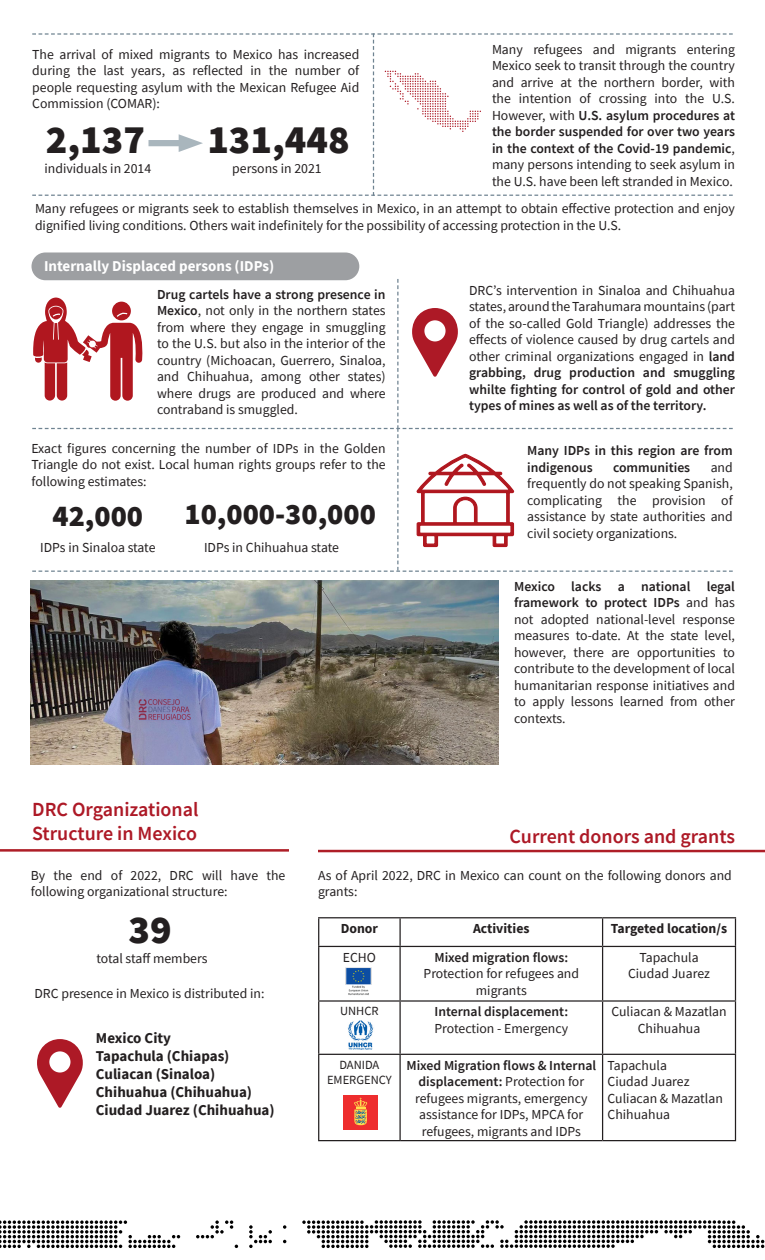
<style>
.page{position:relative;width:765px;height:1260px;background:#fff}
.page>*{position:absolute;margin:0;border:0;box-sizing:border-box;transform-origin:0 0}
.t1{font:900 40px "Source Sans Pro";color:#231f20}
.t2{font:900 30px "Source Sans Pro";color:#231f20}
.t3{font:600 20px/24px "Source Sans Pro";color:#ad1926}
.t4{font:700 15px "Source Sans Pro";color:#231f20}
.t5{font:700 15px "Source Sans Pro";color:#fff}
.t6{font:13.75px/16.5px "Source Sans Pro";color:#231f20;text-align:justify}
.t7{font:600 13.75px/16.5px "Source Sans Pro";color:#231f20}
.t8{font:700 13.75px "Source Sans Pro";color:#231f20}
.t9{font:12.5px/15px "Source Sans Pro";color:#231f20;text-align:center}
.s1{font-weight:600}
</style>
<div class="page">
<div style="left:31px;top:252px;width:328px;height:28px;background:#9d9fa2;border-radius:14px"></div>
<svg style="left:37px;top:1039px;width:46px;height:69px"></svg>
<svg style="left:32px;top:33px;width:701px;height:163px"></svg>
<hr style="left:318px;top:850px;width:447px;height:2px;background:#ae1e27">
<hr style="left:318px;top:917px;width:82px;height:1px;background:#231f20">
<svg style="left:318px;top:918px;width:1px;height:28px"></svg>
<hr style="left:400px;top:917px;width:203px;height:1px;background:#231f20">
<hr style="left:399px;top:918px;width:2px;height:28px;background:#231f20">
<hr style="left:603px;top:917px;width:133px;height:1px;background:#231f20">
<svg style="left:602px;top:918px;width:1px;height:28px"></svg>
<svg style="left:735px;top:918px;width:1px;height:28px"></svg>
<hr style="left:318px;top:946px;width:82px;height:1px;background:#231f20">
<hr style="left:318px;top:947px;width:1px;height:53px;background:#231f20">
<hr style="left:400px;top:946px;width:203px;height:1px;background:#231f20">
<hr style="left:399px;top:947px;width:2px;height:53px;background:#231f20">
<hr style="left:603px;top:946px;width:133px;height:1px;background:#231f20">
<hr style="left:602px;top:947px;width:1px;height:53px;background:#231f20">
<hr style="left:735px;top:947px;width:1px;height:53px;background:#231f20">
<hr style="left:318px;top:1000px;width:82px;height:2px;background:#231f20">
<hr style="left:318px;top:1002px;width:1px;height:52px;background:#231f20">
<hr style="left:400px;top:1000px;width:203px;height:2px;background:#231f20">
<hr style="left:399px;top:1002px;width:2px;height:52px;background:#231f20">
<hr style="left:603px;top:1000px;width:133px;height:2px;background:#231f20">
<hr style="left:602px;top:1002px;width:1px;height:52px;background:#231f20">
<hr style="left:735px;top:1002px;width:1px;height:52px;background:#231f20">
<hr style="left:318px;top:1054px;width:82px;height:1px;background:#231f20">
<hr style="left:318px;top:1055px;width:1px;height:85px;background:#231f20">
<hr style="left:400px;top:1054px;width:203px;height:1px;background:#231f20">
<hr style="left:399px;top:1055px;width:2px;height:85px;background:#231f20">
<hr style="left:603px;top:1054px;width:133px;height:1px;background:#231f20">
<hr style="left:602px;top:1055px;width:1px;height:85px;background:#231f20">
<hr style="left:735px;top:1055px;width:1px;height:85px;background:#231f20">
<hr style="left:318px;top:1140px;width:82px;height:1px;background:#231f20">
<hr style="left:400px;top:1140px;width:203px;height:1px;background:#231f20">
<hr style="left:603px;top:1140px;width:133px;height:1px;background:#231f20">
<svg style="left:32px;top:279px;width:701px;height:293px"></svg>
<img style="left:345px;top:967px;width:27px;height:28px">
<img style="left:348px;top:1020px;width:26px;height:29px">
<div style="left:344px;top:1096px;width:34px;height:34px;background:#ee2d2e"></div>
<svg style="left:354px;top:1098px;width:13px;height:27px"></svg>
<hr style="left:0;top:849px;width:289px;height:3px;background:#ae1e27">
<img style="left:31px;top:580px;width:468px;height:185px">
<svg style="left:196px;top:1220px;width:37px;height:18px"></svg>
<svg style="left:249px;top:1225px;width:23px;height:23px"></svg>
<svg style="left:283px;top:1225px;width:3px;height:4px"></svg>
<svg style="left:0;top:1220px;width:180px;height:28px"></svg>
<svg style="left:302px;top:1220px;width:462px;height:28px"></svg>
<p class="t6" style="left:32px;top:46px;width:329px">The arrival of mixed migrants to Mexico has increased during the last years, as reflected in the number of people requesting asylum with the Mexican Refugee Aid Commission (COMAR):</p>
<p class="t1" style="left:46px;top:112px;width:101px">2,137</p>
<p class="t6" style="left:45px;top:160px;width:108px">individuals in 2014</p>
<p class="t1" style="left:207px;top:112px;width:144px">131,448</p>
<p class="t6" style="left:232px;top:160px;width:91px">persons in 2021</p>
<p class="t6" style="left:492px;top:41px;width:245px">Many refugees and migrants entering Mexico seek to transit through the country and arrive at the northern border, with the intention of crossing into the U.S.<br>However, with <span class="s1">U.S. asylum procedures at the border suspended for over two years in the context of the Covid-19 pandemic</span>, many persons intending to seek asylum in the U.S. have been left stranded in Mexico.</p>
<p class="t6" style="left:35px;top:201px;width:702px">Many refugees or migrants seek to establish themselves in Mexico, in an attempt to obtain effective protection and enjoy dignified living conditions. Others wait indefinitely for the possibility of accessing protection in the U.S.</p>
<p class="t5" style="left:44px;top:256px;width:232px">Internally Displaced persons (IDPs)</p>
<p class="t6" style="left:157px;top:286px;width:230px"><span class="s1">Drug cartels have a strong presence in Mexico</span>, not only in the northern states from where they engage in smuggling to the U.S. but also in the interior of the country (Michoacan, Guerrero, Sinaloa, and Chihuahua, among other states) where drugs are produced and where contraband is smuggled.</p>
<p class="t6" style="left:32px;top:440px;width:356px">Exact figures concerning the number of IDPs in the Golden Triangle do not exist. Local human rights groups refer to the following estimates:</p>
<p class="t2" style="left:53px;top:495px;width:92px">42,000</p>
<p class="t6" style="left:40px;top:539px;width:117px">IDPs in Sinaloa state</p>
<p class="t2" style="left:184px;top:493px;width:193px">10,000-30,000</p>
<p class="t6" style="left:204px;top:539px;width:136px">IDPs in Chihuahua state</p>
<p class="t6" style="left:469px;top:282px;width:267px">DRC’s intervention in Sinaloa and Chihuahua states, around the Tarahumara mountains (part of the so-called Gold Triangle) addresses the effects of violence caused by drug cartels and other criminal organizations engaged in <span class="s1">land grabbing, drug production and smuggling whilte fighting for control of gold and other types of mines as well as of the territory.</span></p>
<p class="t7" style="left:527px;top:442px;width:207px">Many IDPs in this region are from indigenous</p>
<p class="t6" style="left:527px;top:459px;width:207px;text-indent:183px">and frequently do not speaking Spanish, complicating the provision of assistance by state authorities and civil society organizations.</p>
<p class="t7" style="left:613px;top:459px;width:79px">communities</p>
<p class="t6" style="left:514px;top:578px;width:222px"><span class="s1">Mexico lacks a national legal framework to protect IDPs</span> and has not adopted national-level response measures to-date. At the state level, however, there are opportunities to contribute to the development of local humanitarian response initiatives and to apply lessons learned from other contexts.</p>
<p class="t3" style="left:32px;top:797px;width:168px">DRC Organizational<br>Structure in Mexico</p>
<p class="t6" style="left:31px;top:867px;width:256px">By the end of 2022, DRC will have the following organizational structure:</p>
<p class="t6" style="left:318px;top:867px;width:415px">As of April 2022, DRC in Mexico can count on the following donors and grants:</p>
<p class="t3" style="left:510px;top:824px;width:227px">Current donors and grants</p>
<p class="t1" style="left:129px;top:902px;width:45px">39</p>
<p class="t6" style="left:96px;top:950px;width:113px">total staff members</p>
<p class="t6" style="left:35px;top:985px;width:231px">DRC presence in Mexico is distributed in:</p>
<p class="t4" style="left:96px;top:1028px;width:77px">Mexico City</p>
<p class="t4" style="left:96px;top:1046px;width:135px">Tapachula (Chiapas)</p>
<p class="t4" style="left:96px;top:1064px;width:121px">Culiacan (Sinaloa)</p>
<p class="t4" style="left:96px;top:1082px;width:158px">Chihuahua (Chihuahua)</p>
<p class="t4" style="left:96px;top:1100px;width:180px">Ciudad Juarez (Chihuahua)</p>
<p class="t8" style="left:341px;top:919px;width:39px">Donor</p>
<p class="t8" style="left:473px;top:919px;width:58px">Activities</p>
<p class="t8" style="left:611px;top:919px;width:118px">Targeted location/s</p>
<p class="t6" style="left:343px;top:949px;width:35px">ECHO</p>
<p class="t7" style="left:434px;top:949px;width:135px">Mixed migration flows:</p>
<p class="t6" style="left:424px;top:965px;width:157px;text-align:center">Protection for refugees and migrants</p>
<p class="t6" style="left:639px;top:949px;width:61px">Tapachula</p>
<p class="t6" style="left:628px;top:965px;width:83px">Ciudad Juarez</p>
<p class="t9" style="left:340px;top:1004px;width:40px">UNHCR</p>
<p class="t7" style="left:435px;top:1003px;width:135px">Internal displacement:</p>
<p class="t6" style="left:434px;top:1020px;width:135px">Protection - Emergency</p>
<p class="t6" style="left:611px;top:1003px;width:117px">Culiacan &amp; Mazatlan</p>
<p class="t6" style="left:638px;top:1020px;width:64px">Chihuahua</p>
<p class="t9" style="left:327px;top:1057px;width:66px">DANIDA<br>EMERGENCY</p>
<p class="t6" style="left:406px;top:1057px;width:191px;text-align:center"><span class="s1">Mixed Migration flows &amp; Internal displacement:</span> Protection for refugees migrants, emergency assistance for IDPs, MPCA for refugees, migrants and IDPs</p>
<p class="t6" style="left:608px;top:1057px;width:61px">Tapachula</p>
<p class="t6" style="left:608px;top:1073px;width:83px">Ciudad Juarez</p>
<p class="t6" style="left:608px;top:1090px;width:117px">Culiacan &amp; Mazatlan<br>Chihuahua</p>
</div>
